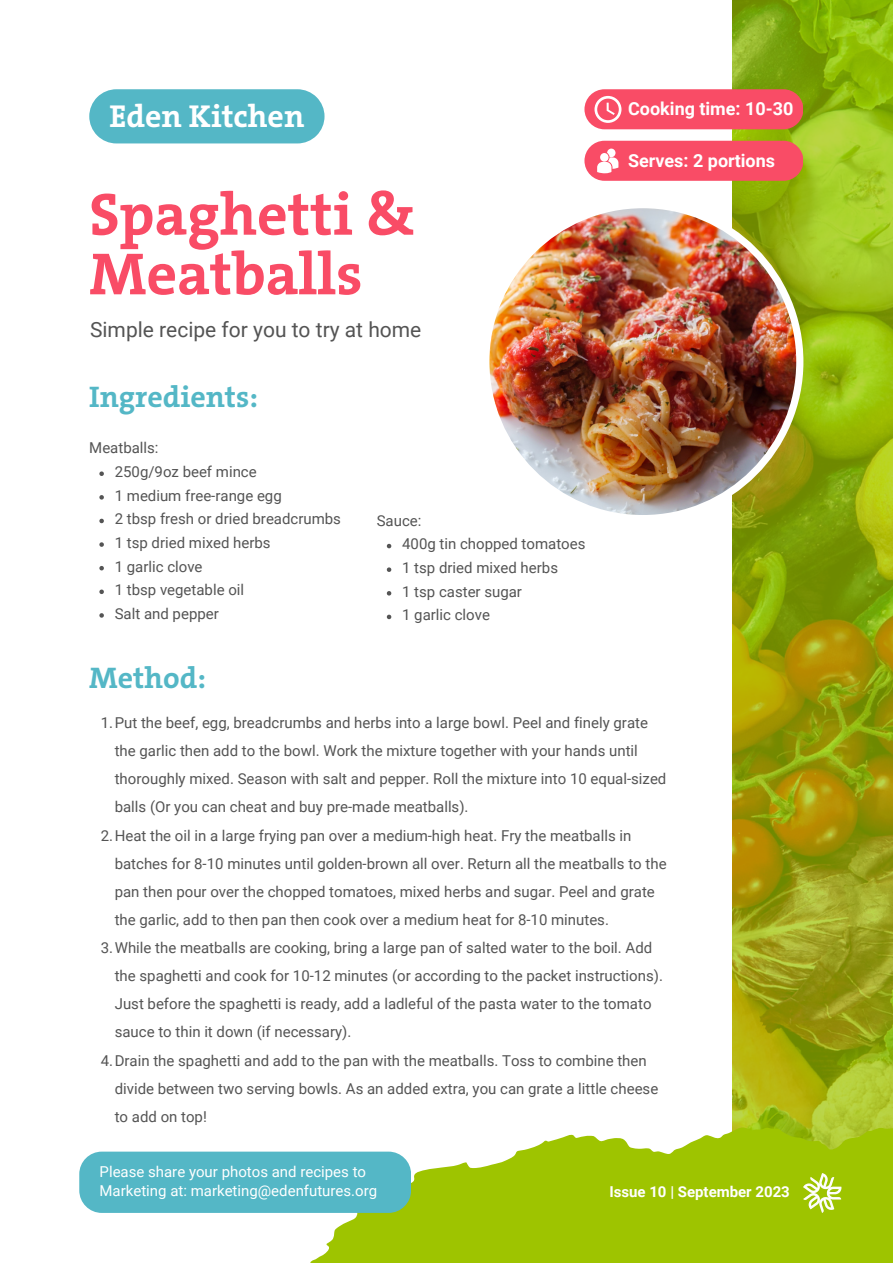
<style>
.page{position:relative;width:893px;height:1264px;background:#fff}
.page>*{position:absolute;margin:0;border:0;box-sizing:border-box;transform-origin:0 0}
.t1{font:700 60px/59.6px "The Serif B W7";color:#f94c66}
.t2{font:700 31.8px "The Serif B W7";color:#fff}
.t3{font:700 30px "The Serif B W7";color:#54b7c6}
.t4{font:21px "Roboto";color:#545454}
.t5{font:700 18px "Roboto";color:#fff}
.t6{font:15px/28px "Roboto";color:#545454}
.t7{font:15px/19px "Roboto";color:#fff}
.t8{font:700 15px "Roboto";color:#fff}
</style>
<div class="page">
<img style="left:732px;top:0;width:160px;height:1096px">
<div style="left:482px;top:201px;width:321px;height:321px;background:#fff;border-radius:50%"></div>
<img style="left:489px;top:208px;width:307px;height:307px;border-radius:50%">
<div style="left:89px;top:89px;width:235px;height:54px;background:#54b7c6"></div>
<div style="left:584px;top:89px;width:219px;height:40px;background:#f94c66;border-radius:20px"></div>
<div style="left:584px;top:141px;width:219px;height:40px;background:#f94c66;border-radius:20px"></div>
<svg style="left:594px;top:96px;width:27px;height:27px"></svg>
<svg style="left:597px;top:149px;width:21px;height:24px"></svg>
<svg style="left:99px;top:471px;width:5px;height:5px"></svg>
<svg style="left:99px;top:495px;width:5px;height:4px"></svg>
<svg style="left:99px;top:518px;width:5px;height:5px"></svg>
<svg style="left:99px;top:542px;width:5px;height:5px"></svg>
<svg style="left:99px;top:566px;width:5px;height:4px"></svg>
<svg style="left:99px;top:589px;width:5px;height:5px"></svg>
<svg style="left:99px;top:613px;width:5px;height:4px"></svg>
<svg style="left:387px;top:544px;width:4px;height:4px"></svg>
<svg style="left:387px;top:567px;width:4px;height:5px"></svg>
<svg style="left:387px;top:591px;width:4px;height:4px"></svg>
<svg style="left:387px;top:614px;width:4px;height:5px"></svg>
<svg style="left:285px;top:1096px;width:607px;height:166px;fill:#9ec400"></svg>
<img style="left:803px;top:1173px;width:39px;height:39px">
<div style="left:79px;top:1151px;width:332px;height:61px;background:#54b7c6;border-radius:22px"></div>
<p class="t2" style="left:109px;top:95px;width:196px">Eden Kitchen</p>
<p class="t1" style="left:89px;top:185px;width:327px">Spaghetti &amp;<br>Meatballs</p>
<p class="t4" style="left:90px;top:317px;width:333px">Simple recipe for you to try at home</p>
<p class="t3" style="left:89px;top:377px;width:170px">Ingredients:</p>
<p class="t6" style="left:89px;top:434px;width:71px">Meatballs:</p>
<p class="t6" style="left:115px;top:458px;width:143px">250g/9oz beef mince</p>
<p class="t6" style="left:115px;top:481px;width:168px">1 medium free-range egg</p>
<p class="t6" style="left:115px;top:505px;width:228px">2 tbsp fresh or dried breadcrumbs</p>
<p class="t6" style="left:115px;top:529px;width:157px">1 tsp dried mixed herbs</p>
<p class="t6" style="left:115px;top:552px;width:89px">1 garlic clove</p>
<p class="t6" style="left:115px;top:576px;width:131px">1 tbsp vegetable oil</p>
<p class="t6" style="left:115px;top:599px;width:106px">Salt and pepper</p>
<p class="t6" style="left:376px;top:506px;width:46px">Sauce:</p>
<p class="t6" style="left:402px;top:530px;width:185px">400g tin chopped tomatoes</p>
<p class="t6" style="left:402px;top:554px;width:157px">1 tsp dried mixed herbs</p>
<p class="t6" style="left:402px;top:577px;width:121px">1 tsp caster sugar</p>
<p class="t6" style="left:402px;top:601px;width:89px">1 garlic clove</p>
<p class="t5" style="left:628px;top:99px;width:167px">Cooking time: 10-30</p>
<p class="t5" style="left:628px;top:150px;width:148px">Serves: 2 portions</p>
<p class="t3" style="left:89px;top:658px;width:118px">Method:</p>
<p class="t6" style="left:115px;top:709px;width:553px;text-indent:-14px">1.Put the beef, egg, breadcrumbs and herbs into a large bowl. Peel and finely grate the garlic then add to the bowl. Work the mixture together with your hands until thoroughly mixed. Season with salt and pepper. Roll the mixture into 10 equal-sized balls (Or you can cheat and buy pre-made meatballs).</p>
<p class="t6" style="left:115px;top:821px;width:553px;text-indent:-14px">2.Heat the oil in a large frying pan over a medium-high heat. Fry the meatballs in batches for 8-10 minutes until golden-brown all over. Return all the meatballs to the pan then pour over the chopped tomatoes, mixed herbs and sugar. Peel and grate the garlic, add to then pan then cook over a medium heat for 8-10 minutes.</p>
<p class="t6" style="left:115px;top:933px;width:549px;text-indent:-14px">3.While the meatballs are cooking, bring a large pan of salted water to the boil. Add the spaghetti and cook for 10-12 minutes (or according to the packet instructions).<br>Just before the spaghetti is ready, add a ladleful of the pasta water to the tomato sauce to thin it down (if necessary).</p>
<p class="t6" style="left:115px;top:1046px;width:545px;text-indent:-14px">4.Drain the spaghetti and add to the pan with the meatballs. Toss to combine then divide between two serving bowls. As an added extra, you can grate a little cheese to add on top!</p>
<p class="t7" style="left:100px;top:1161px;width:279px">Please share your photos and recipes to<br>Marketing at: marketing@edenfutures.org</p>
<p class="t8" style="left:609px;top:1182px;width:182px">Issue 10 | September 2023</p>
</div>
